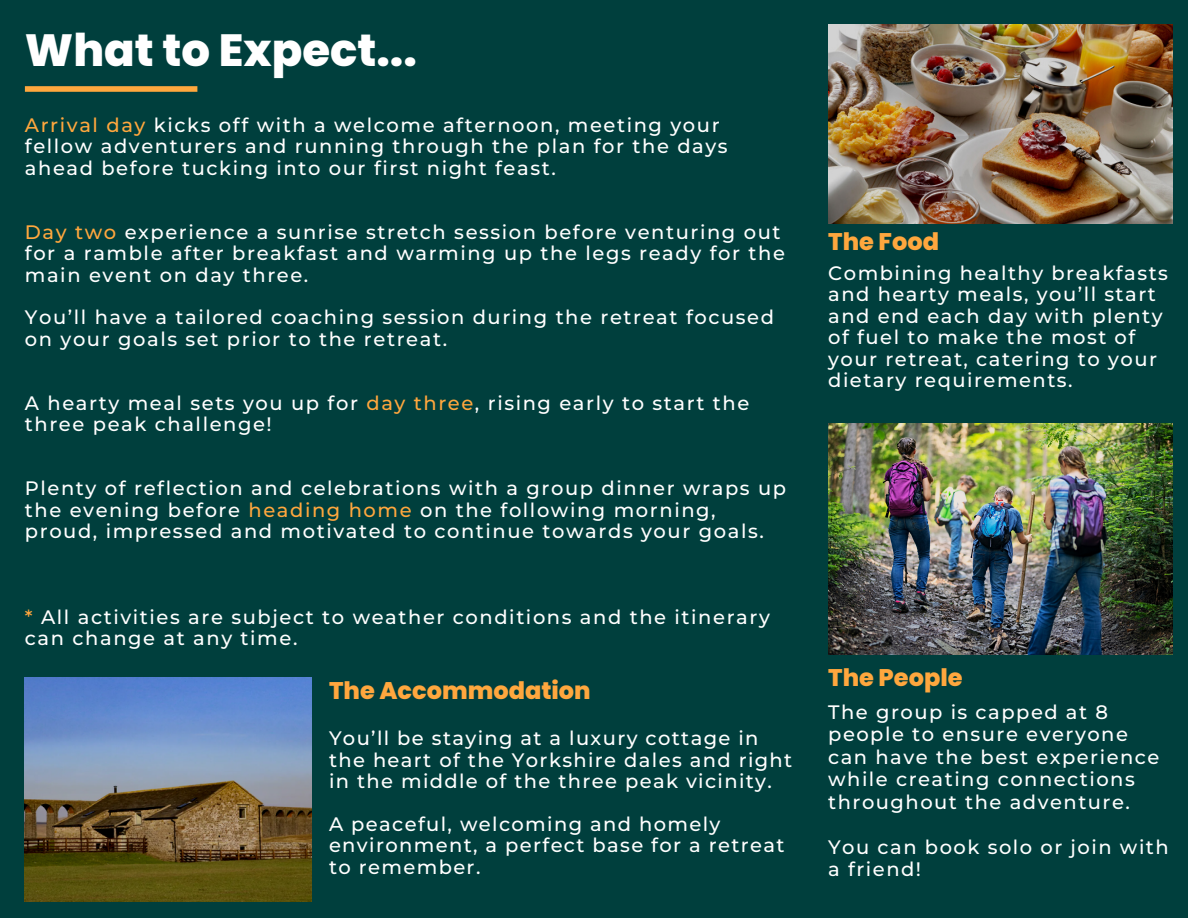
<style>
.page{position:relative;width:1188px;height:918px;background:#003f3d}
.page>*{position:absolute;margin:0;border:0;box-sizing:border-box;transform-origin:0 0}
.t1{font:800 45px "Poppins";color:#fff}
.t2{font:800 24px "Poppins";color:#ffa73e}
.t3{font:500 19.5px/21.3px "Montserrat";letter-spacing:.08em;color:#fff}
.s1{color:#ffa73e}
</style>
<div class="page">
<img style="left:25px;top:678px;width:287px;height:224px">
<img style="left:828px;top:423px;width:344px;height:232px">
<img style="left:828px;top:24px;width:344px;height:199px">
<div style="left:25px;top:86px;width:172px;height:6px;background:#ffa73e"></div>
<p class="t1" style="left:25px;top:19px;width:394px">What to Expect...</p>
<p class="t3" style="left:25px;top:114px;width:704px"><span class="s1">Arrival day</span> kicks off with a welcome afternoon, meeting your fellow adventurers and running through the plan for the days ahead before tucking into our first night feast.</p>
<p class="t3" style="left:25px;top:221px;width:762px"><span class="s1">Day two</span> experience a sunrise stretch session before venturing out for a ramble after breakfast and warming up the legs ready for the main event on day three.</p>
<p class="t3" style="left:25px;top:307px;width:751px">You’ll have a tailored coaching session during the retreat focused on your goals set prior to the retreat.</p>
<p class="t3" style="left:25px;top:392px;width:726px">A hearty meal sets you up for <span class="s1">day three</span>, rising early to start the three peak challenge!</p>
<h2 class="t3" style="left:25px;top:478px;width:763px">Plenty of reflection and celebrations with a group dinner wraps up the evening before <span class="s1">heading home</span> on the following morning, proud, impressed and motivated to continue towards your goals.</h2>
<p class="t3" style="left:25px;top:606px;width:747px"><span class="s1">*</span> All activities are subject to weather conditions and the itinerary can change at any time.</p>
<p class="t2" style="left:828px;top:224px;width:112px">The Food</p>
<p class="t3" style="left:828px;top:262px;width:341px">Combining healthy breakfasts and hearty meals, you’ll start and end each day with plenty of fuel to make the most of your retreat, catering to your dietary requirements.</p>
<h1 class="t2" style="left:329px;top:674px;width:263px">The Accommodation</h1>
<p class="t2" style="left:828px;top:661px;width:136px">The People</p>
<p class="t3" style="left:329px;top:728px;width:465px">You’ll be staying at a luxury cottage in the heart of the Yorkshire dales and right in the middle of the three peak vicinity.</p>
<h2 class="t3" style="left:329px;top:813px;width:457px">A peaceful, welcoming and homely environment, a perfect base for a retreat to remember.</h2>
<p class="t3" style="left:828px;top:701px;width:333px;line-height:22.5px">The group is capped at 8 people to ensure everyone can have the best experience while creating connections throughout the adventure.</p>
<h2 class="t3" style="left:828px;top:836px;width:342px;line-height:22.5px">You can book solo or join with a friend!</h2>
</div>
